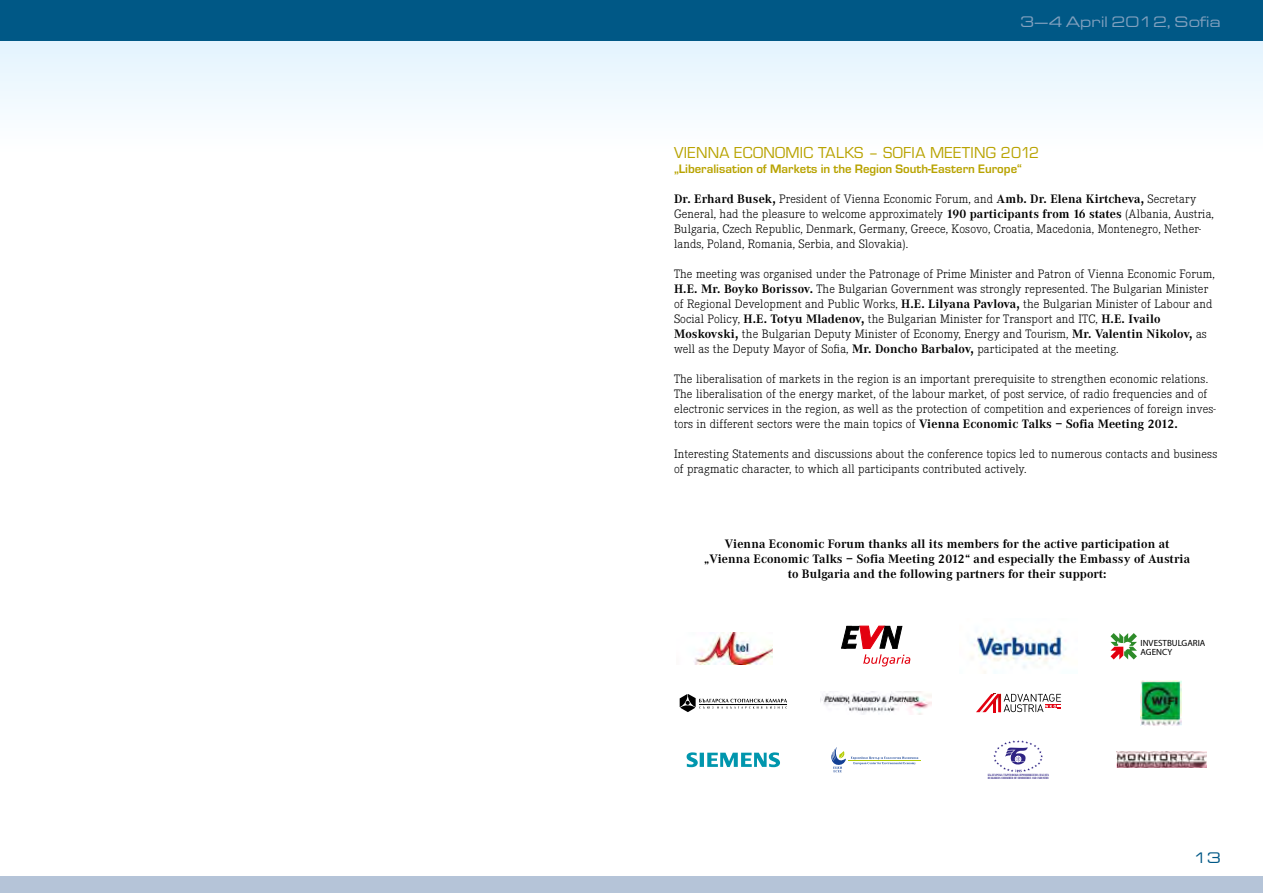
<style>
.page{position:relative;width:1263px;height:893px;background:#fff}
.page>*{position:absolute;margin:0;border:0;box-sizing:border-box;transform-origin:0 0}
.t1{font:16.5px "Eurostile T";letter-spacing:.02em;color:#b8a300}
.t2{font:13.5px "Thekla Extended";letter-spacing:.02em;color:#82a1bf}
.t3{font:13.5px "Thekla Extended";color:#005886}
.t4{font:300 12.75px/15px "Corporate E";letter-spacing:.01em;color:#000}
.t5{font:700 12.75px/15px "Corporate A";letter-spacing:.01em;color:#000;text-align:center}
.t6{font:700 12.75px "Eurostile T";color:#b8a300}
.t7{font:9px/8.7px "Myriad Pro";color:#000}
.t8{font:900 3px/3.2px "Vetren";letter-spacing:-.055em;color:#2f2483}
.s1{font-family:"Corporate A";font-weight:700}
</style>
<div class="page">
<svg style="left:631px;top:40px;width:632px;height:73px"></svg>
<svg style="left:0;top:40px;width:631px;height:73px"></svg>
<div style="left:0;top:0;width:631px;height:40px;background:#005886"></div>
<div style="left:0;top:876px;width:631px;height:17px;background:#b5c4d8"></div>
<div style="left:631px;top:0;width:632px;height:40px;background:#005886"></div>
<div style="left:631px;top:876px;width:632px;height:17px;background:#b5c4d8"></div>
<img style="left:694px;top:633px;width:79px;height:32px">
<img style="left:971px;top:630px;width:95px;height:44px">
<svg style="left:841px;top:626px;width:61px;height:22px"></svg>
<svg style="left:863px;top:654px;width:47px;height:12px"></svg>
<svg style="left:1110px;top:633px;width:27px;height:26px"></svg>
<img style="left:820px;top:691px;width:112px;height:24px">
<svg style="left:680px;top:694px;width:107px;height:18px"></svg>
<hr style="left:699px;top:704px;width:88px;height:1px;background:#000">
<svg style="left:976px;top:694px;width:85px;height:18px"></svg>
<svg style="left:687px;top:752px;width:93px;height:15px"></svg>
<img style="left:1141px;top:681px;width:40px;height:44px">
<hr style="left:848px;top:761px;width:72px;height:1px;background:#afca05">
<svg style="left:831px;top:747px;width:87px;height:25px"></svg>
<img style="left:1116px;top:752px;width:90px;height:16px">
<svg style="left:993px;top:740px;width:50px;height:32px"></svg>
<p class="t2" style="left:1020px;top:12px;width:202px">3–4 April 2012, Sofia</p>
<p class="t1" style="left:674px;top:144px;width:20px">VIENNA</p>
<p class="t1" style="left:734px;top:144px;width:20px">ECONOMIC</p>
<p class="t1" style="left:818px;top:144px;width:75px">TALKS – SOFIA</p>
<p class="t1" style="left:930px;top:144px;width:23px">MEETING</p>
<p class="t1" style="left:1001px;top:144px;width:40px">2012</p>
<p class="t6" style="left:674px;top:162px;width:349px">„Liberalisation of Markets in the Region South-Eastern Europe“</p>
<p class="t4" style="left:674px;top:192px;width:541px"><span class="s1">Dr. Erhard Busek,</span> President of Vienna Economic Forum, and <span class="s1">Amb. Dr. Elena Kirtcheva,</span> Secretary General, had the pleasure to welcome approximately <span class="s1">190 participants from 16 states</span> (Albania, Austria, Bulgaria, Czech Republic, Denmark, Germany, Greece, Kosovo, Croatia, Macedonia, Montenegro, Nether&shy;lands, Poland, Romania, Serbia, and Slovakia).</p>
<p class="t4" style="left:674px;top:267px;width:542px">The meeting was organised under the Patronage of Prime Minister and Patron of Vienna Economic Forum, <span class="s1">H.E. Mr. Boyko Borissov.</span> The Bulgarian Government was strongly represented. The Bulgarian Minister of Regional Development and Public Works, <span class="s1">H.E. Lilyana Pavlova,</span> the Bulgarian Minister of Labour and Social Policy, <span class="s1">H.E. Totyu Mladenov,</span> the Bulgarian Minister for Transport and ITC, <span class="s1">H.E. Ivailo Moskovski,</span> the Bulgarian Deputy Minister of Economy, Energy and Tourism, <span class="s1">Mr. Valentin Nikolov,</span> as well as the Deputy Mayor of Sofia, <span class="s1">Mr. Doncho Barbalov,</span> participated at the meeting.</p>
<p class="t4" style="left:674px;top:372px;width:543px">The liberalisation of markets in the region is an important prerequisite to strengthen economic relations.<br>The liberalisation of the energy market, of the labour market, of post service, of radio frequencies and of electronic services in the region, as well as the protection of competition and experiences of foreign inves&shy;tors in different sectors were the main topics of <span class="s1">Vienna Economic Talks – Sofia Meeting 2012.</span></p>
<p class="t4" style="left:674px;top:447px;width:545px">Interesting Statements and discussions about the conference topics led to numerous contacts and business of pragmatic character, to which all participants contributed actively.</p>
<p class="t5" style="left:704px;top:537px;width:487px">Vienna Economic Forum thanks all its members for the active participation at „Vienna Economic Talks – Sofia Meeting 2012“ and especially the Embassy of Austria to Bulgaria and the following partners for their support:</p>
<p class="t8" style="left:988px;top:773px;width:63px">БЪЛГАРСКА ТЪРГОВСКО-ПРОМИШЛЕНА ПАЛАТА<br>BULGARIAN CHAMBER OF COMMERCE AND INDUSTRY</p>
<p class="t7" style="left:1140px;top:638px;width:66px">INVESTBULGARIA<br>AGENCY</p>
<p class="t3" style="left:1193px;top:848px;width:29px">13</p>
</div>
